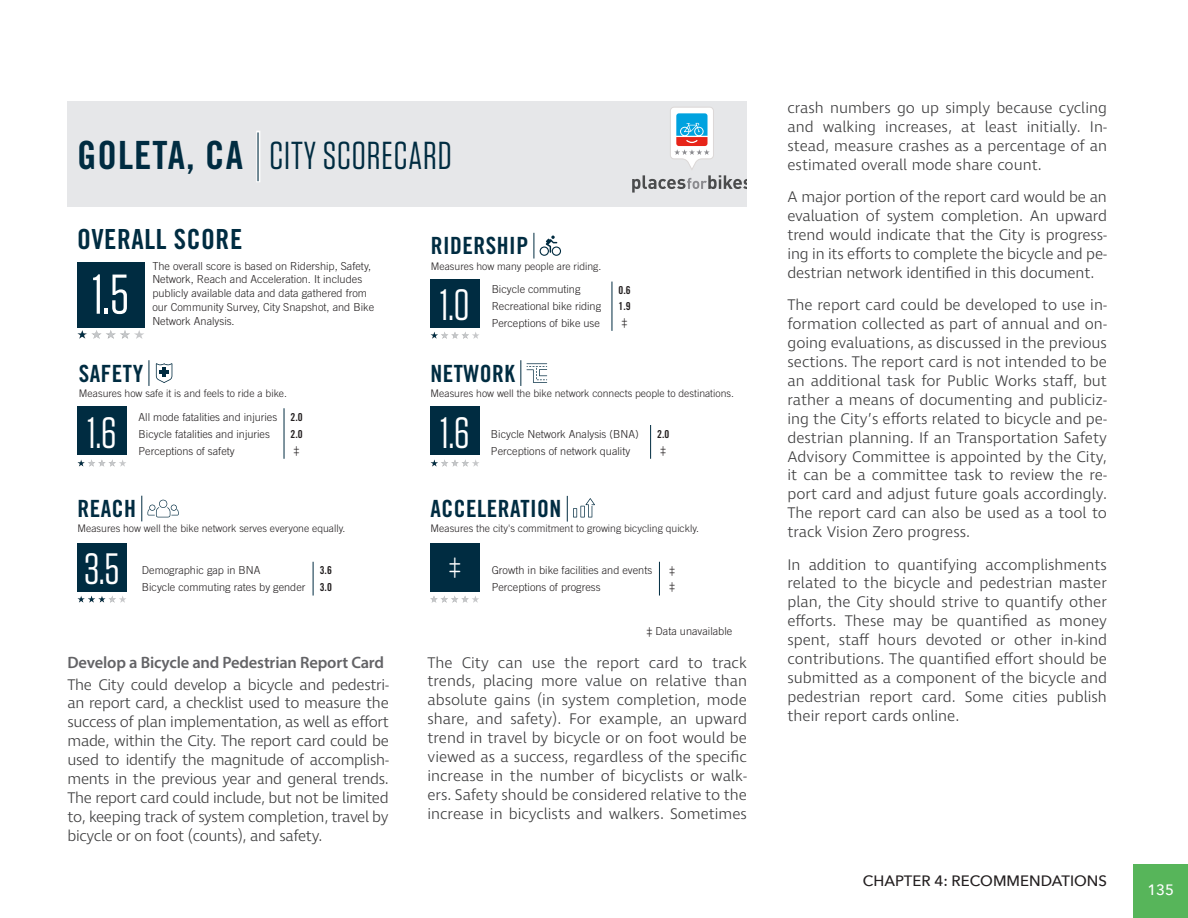
<style>
.page{position:relative;width:1188px;height:918px;background:#fff}
.page>*{position:absolute;margin:0;border:0;box-sizing:border-box;transform-origin:0 0}
.t1{font:55.95px "Tungsten";color:#fff}
.t2{font:43.8px "Tungsten";color:#fff}
.t3{font:39px "Tungsten";letter-spacing:.025em;color:#002c41}
.t4{font:30.45px "Courier New";color:#fff}
.t5{font:27.75px "Trade Gothic LT Std Bd Cn 20";letter-spacing:.02em;color:#002c41}
.t6{font:23.7px "Trade Gothic LT Std Bd Cn 20";letter-spacing:.02em;color:#002c41}
._12_Sub-Subheader{font:600 16.5px "Myriad Pro";letter-spacing:-.01em;color:#636366}
._12_Body_Text{font:300 15.75px/18.9px "Ingra";color:#3e3e3f;text-align:justify}
.t7{font:500 15px "Avenir Next";color:#231f20}
.t8{font:500 15px "Avenir Next";color:#fff}
.t9{font:14.55px/16.8px "Courier New";color:#231f20}
.t10{font:300 10.95px/17.1px "Trade Gothic LT Std";color:#231f20}
.t11{font:10.95px/16.8px "Trade Gothic LT Std Bd Cn 20";color:#231f20}
.t12{font:300 10.35px "Trade Gothic LT Std";color:#231f20}
.s1{font-family:"Trade Gothic LT Std Bd Cn 20"}
.s2{font-family:"Avenir Next Condensed";font-weight:200;font-size:48.6px}
</style>
<div class="page">
<div style="left:1134px;top:864px;width:54px;height:54px;background:#57b55a"></div>
<div style="left:68px;top:101px;width:679px;height:105px;background:#e6e7e9"></div>
<div style="left:256px;top:131px;width:4px;height:51px;border:3px solid #fff"></div>
<div style="left:77px;top:407px;width:49px;height:48px;background:#002c41"></div>
<hr style="left:284px;top:408px;width:1px;height:51px;background:#002c41">
<div style="left:430px;top:543px;width:50px;height:48px;background:#002c41"></div>
<hr style="left:659px;top:562px;width:1px;height:34px;background:#002c41">
<svg style="left:156px;top:363px;width:16px;height:20px"></svg>
<svg style="left:430px;top:596px;width:49px;height:7px"></svg>
<svg style="left:77px;top:459px;width:49px;height:8px"></svg>
<div style="left:77px;top:262px;width:67px;height:66px;background:#002c41"></div>
<svg style="left:77px;top:330px;width:67px;height:9px"></svg>
<svg style="left:632px;top:107px;width:115px;height:86px"></svg>
<div style="left:430px;top:407px;width:50px;height:48px;background:#002c41"></div>
<hr style="left:650px;top:425px;width:1px;height:34px;background:#002c41">
<svg style="left:430px;top:459px;width:49px;height:8px"></svg>
<div style="left:77px;top:543px;width:49px;height:48px;background:#002c41"></div>
<hr style="left:313px;top:562px;width:1px;height:34px;background:#002c41">
<svg style="left:77px;top:595px;width:49px;height:8px"></svg>
<svg style="left:567px;top:496px;width:28px;height:26px"></svg>
<svg style="left:521px;top:360px;width:26px;height:26px"></svg>
<div style="left:430px;top:279px;width:50px;height:48px;background:#002c41"></div>
<hr style="left:612px;top:282px;width:1px;height:49px;background:#002c41">
<svg style="left:430px;top:332px;width:49px;height:7px"></svg>
<svg style="left:534px;top:233px;width:27px;height:26px"></svg>
<svg style="left:149px;top:360px;width:1px;height:26px"></svg>
<svg style="left:142px;top:496px;width:37px;height:25px"></svg>
<h3 class="t3" style="left:77px;top:135px;width:376px"><span class="s1">GOLETA, CA</span> <span class="s2">|</span>CITY SCORECARD</h3>
<h3 class="t5" style="left:77px;top:222px;width:167px">OVERALL SCORE</h3>
<h1 class="t1" style="left:92px;top:265px;width:38px">1.5</h1>
<p class="t10" style="left:152px;top:259px;width:223px;line-height:13.8px">The overall score is based on Ridership, Safety, Network, Reach and Acceleration. It includes publicly available data and data gathered from our Community Survey, City Snapshot, and Bike Network Analysis.</p>
<h3 class="t6" style="left:79px;top:359px;width:66px">SAFETY</h3>
<p class="t12" style="left:79px;top:388px;width:210px">Measures how safe it is and feels to ride a bike.</p>
<h3 class="t6" style="left:431px;top:231px;width:99px">RIDERSHIP</h3>
<p class="t12" style="left:431px;top:260px;width:172px">Measures how many people are riding.</p>
<h2 class="t2" style="left:440px;top:282px;width:31px">1.0</h2>
<p class="t10" style="left:492px;top:281px;width:111px">Bicycle commuting<br>Recreational bike riding<br>Perceptions of bike use</p>
<p class="t11" style="left:619px;top:281px;width:14px">0.6<br>1.9</p>
<p class="t9" style="left:620px;top:314px;width:10px">‡</p>
<h3 class="t6" style="left:431px;top:359px;width:86px">NETWORK</h3>
<p class="t12" style="left:431px;top:388px;width:305px">Measures how well the bike network connects people to destinations.</p>
<h2 class="t2" style="left:87px;top:410px;width:31px">1.6</h2>
<p class="t10" style="left:139px;top:408px;width:140px">All mode fatalities and injuries<br>Bicycle fatalities and injuries<br>Perceptions of safety</p>
<p class="t11" style="left:291px;top:409px;width:14px">2.0<br>2.0</p>
<h2 class="t2" style="left:440px;top:410px;width:31px">1.6</h2>
<p class="t10" style="left:491px;top:425px;width:149px">Bicycle Network Analysis (BNA)<br>Perceptions of network quality</p>
<p class="t11" style="left:657px;top:426px;width:14px">2.0</p>
<p class="t9" style="left:292px;top:442px;width:10px">‡</p>
<p class="t9" style="left:659px;top:442px;width:10px">‡</p>
<h3 class="t6" style="left:78px;top:494px;width:60px">REACH</h3>
<p class="t12" style="left:78px;top:523px;width:269px">Measures how well the bike network serves everyone equally.</p>
<h3 class="t6" style="left:431px;top:494px;width:132px">ACCELERATION</h3>
<p class="t12" style="left:431px;top:523px;width:270px">Measures the city's commitment to growing bicycling quickly.</p>
<h2 class="t2" style="left:84px;top:546px;width:37px">3.5</h2>
<p class="t10" style="left:142px;top:561px;width:165px">Demographic gap in BNA<br>Bicycle commuting rates by gender</p>
<p class="t11" style="left:320px;top:562px;width:14px">3.6<br>3.0</p>
<h3 class="t4" style="left:446px;top:547px;width:20px">‡</h3>
<p class="t10" style="left:492px;top:561px;width:162px">Growth in bike facilities and events<br>Perceptions of progress</p>
<p class="t9" style="left:668px;top:561px;width:10px">‡ ‡</p>
<p class="t9" style="left:645px;top:622px;width:10px">‡</p>
<p class="t10" style="left:656px;top:623px;width:78px">Data unavailable</p>
<p class="_12_Sub-Subheader" style="left:68px;top:652px;width:318px">Develop a Bicycle and Pedestrian Report Card</p>
<p class="_12_Body_Text" style="left:68px;top:676px;width:323px">The City could develop a bicycle and pedestri&shy;an report card, a checklist used to measure the success of plan implementation, as well as effort made, within the City. The report card could be used to identify the magnitude of accomplish&shy;ments in the previous year and general trends.<br>The report card could include, but not be limited to, keeping track of system completion, travel by bicycle or on foot (counts), and safety.</p>
<p class="_12_Body_Text" style="left:428px;top:654px;width:321px">The City can use the report card to track trends, placing more value on relative than absolute gains (in system completion, mode share, and safety). For example, an upward trend in travel by bicycle or on foot would be viewed as a success, regardless of the specific increase in the number of bicyclists or walk&shy;ers. Safety should be considered relative to the increase in bicyclists and walkers. Sometimes</p>
<p class="_12_Body_Text" style="left:788px;top:99px;width:321px">crash numbers go up simply because cycling and walking increases, at least initially. In&shy;stead, measure crashes as a percentage of an estimated overall mode share count.</p>
<p class="_12_Body_Text" style="left:788px;top:188px;width:321px">A major portion of the report card would be an evaluation of system completion. An upward trend would indicate that the City is progress&shy;ing in its efforts to complete the bicycle and pe&shy;destrian network identified in this document.</p>
<p class="_12_Body_Text" style="left:788px;top:296px;width:321px">The report card could be developed to use in&shy;formation collected as part of annual and on&shy;going evaluations, as discussed in the previous sections. The report card is not intended to be an additional task for Public Works staff, but rather a means of documenting and publiciz&shy;ing the City’s efforts related to bicycle and pe&shy;destrian planning. If an Transportation Safety Advisory Committee is appointed by the City, it can be a committee task to review the re&shy;port card and adjust future goals accordingly.<br>The report card can also be used as a tool to track Vision Zero progress.</p>
<p class="_12_Body_Text" style="left:788px;top:556px;width:321px">In addition to quantifying accomplishments related to the bicycle and pedestrian master plan, the City should strive to quantify other efforts. These may be quantified as money spent, staff hours devoted or other in-kind contributions. The quantified effort should be submitted as a component of the bicycle and pedestrian report card. Some cities publish their report cards online.</p>
<p class="t7" style="left:863px;top:868px;width:246px">CHAPTER 4: RECOMMENDATIONS</p>
<p class="t8" style="left:1147px;top:877px;width:28px">135</p>
</div>
